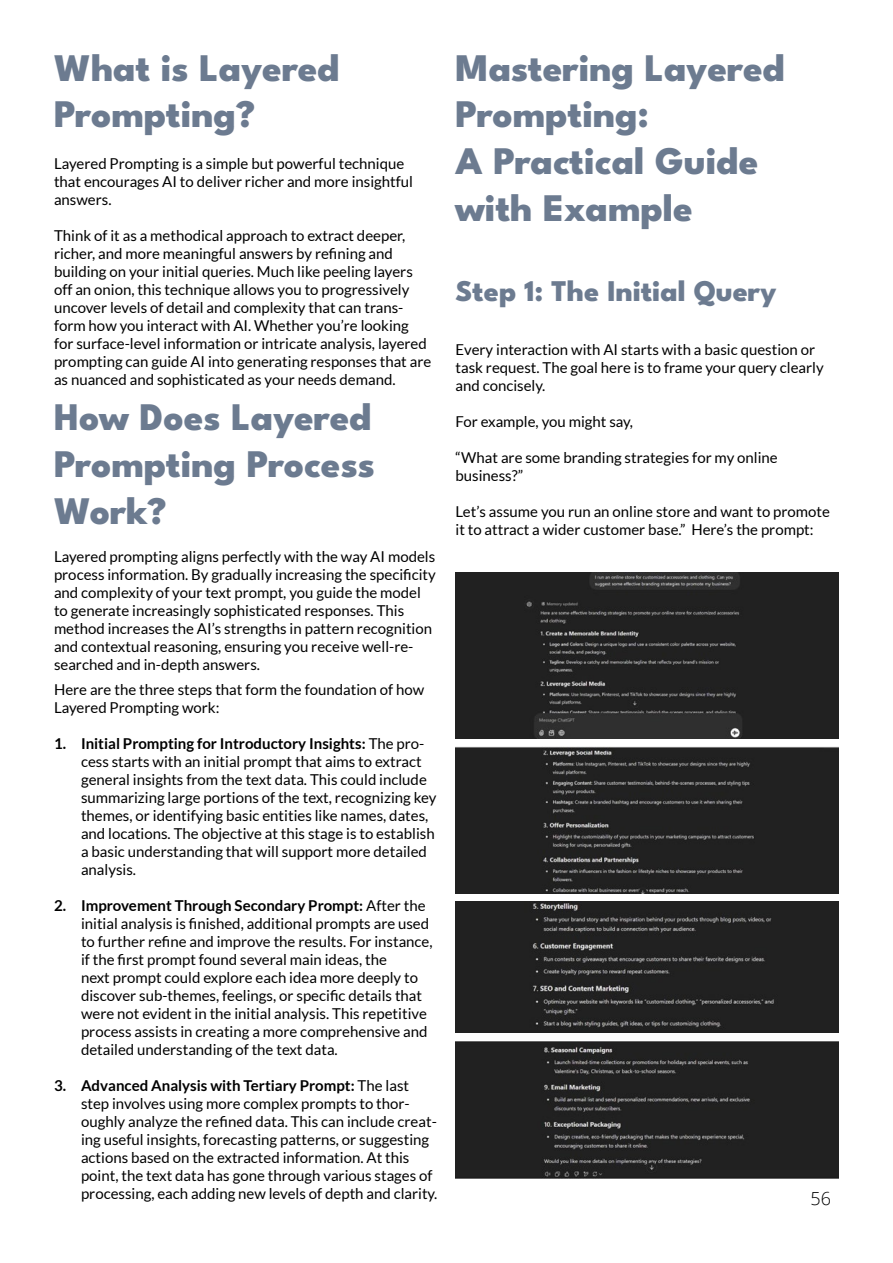
<style>
.page{position:relative;width:893px;height:1263px;background:#fff}
.page>*{position:absolute;margin:0;border:0;box-sizing:border-box;transform-origin:0 0}
.t1{font:800 39px/46.8px "League Spartan";color:#6c7b90}
.t2{font:800 30px "League Spartan";color:#6c7b90}
.t3{font:300 18px "Open Sans";color:#000}
.t4{font:15px/18px "Lato";color:#000}
.s1{font-weight:700}
</style>
<div class="page">
<img style="left:455px;top:572px;width:384px;height:167px">
<img style="left:455px;top:746px;width:384px;height:147px">
<img style="left:455px;top:902px;width:384px;height:130px">
<img style="left:455px;top:1042px;width:384px;height:137px">
<h1 class="t1" style="left:54px;top:41px;width:287px">What is Layered<br>Prompting?</h1>
<p class="t4" style="left:54px;top:154px;width:361px">Layered Prompting is a simple but powerful technique that encourages AI to deliver richer and more insightful answers.</p>
<p class="t4" style="left:54px;top:226px;width:379px">Think of it as a methodical approach to extract deeper, richer, and more meaningful answers by refining and building on your initial queries. Much like peeling layers off an onion, this technique allows you to progressively uncover levels of detail and complexity that can trans&shy;form how you interact with AI. Whether you’re looking for surface-level information or intricate analysis, layered prompting can guide AI into generating responses that are as nuanced and sophisticated as your needs demand.</p>
<h1 class="t1" style="left:54px;top:391px;width:322px;text-align:justify">How Does Layered Prompting Process Work?</h1>
<p class="t4" style="left:54px;top:547px;width:383px">Layered prompting aligns perfectly with the way AI models process information. By gradually increasing the specificity and complexity of your text prompt, you guide the model to generate increasingly sophisticated responses. This method increases the AI’s strengths in pattern recognition and contextual reasoning, ensuring you receive well-re&shy;searched and in-depth answers.</p>
<p class="t4" style="left:54px;top:680px;width:372px">Here are the three steps that form the foundation of how<br>Layered Prompting work:</p>
<p class="t4" style="left:81px;top:734px;width:357px;text-indent:-27px"><span class="s1">1. Initial Prompting for Introductory Insights:</span> The pro&shy;cess starts with an initial prompt that aims to extract general insights from the text data. This could include summarizing large portions of the text, recognizing key themes, or identifying basic entities like names, dates, and locations. The objective at this stage is to establish a basic understanding that will support more detailed analysis.</p>
<p class="t4" style="left:81px;top:896px;width:353px;text-indent:-27px"><span class="s1">2. Improvement Through Secondary Prompt:</span> After the initial analysis is finished, additional prompts are used to further refine and improve the results. For instance, if the first prompt found several main ideas, the<br>next prompt could explore each idea more deeply to discover sub-themes, feelings, or specific details that were not evident in the initial analysis. This repetitive process assists in creating a more comprehensive and detailed understanding of the text data.</p>
<p class="t4" style="left:81px;top:1076px;width:358px;text-indent:-27px"><span class="s1">3. Advanced Analysis with Tertiary Prompt:</span> The last step involves using more complex prompts to thor&shy;oughly analyze the refined data. This can include creat&shy;ing useful insights, forecasting patterns, or suggesting actions based on the extracted information. At this point, the text data has gone through various stages of processing, each adding new levels of depth and clarity.</p>
<h1 class="t1" style="left:455px;top:41px;width:331px">Mastering Layered<br>Prompting:<br>A Practical Guide with Example</h1>
<h2 class="t2" style="left:455px;top:267px;width:322px">Step 1: The Initial Query</h2>
<p class="t4" style="left:455px;top:340px;width:370px">Every interaction with AI starts with a basic question or task request. The goal here is to frame your query clearly and concisely.</p>
<p class="t4" style="left:455px;top:412px;width:179px">For example, you might say,</p>
<p class="t4" style="left:455px;top:448px;width:324px">“What are some branding strategies for my online business?”</p>
<p class="t4" style="left:455px;top:502px;width:376px">Let’s assume you run an online store and want to promote it to attract a wider customer base.” Here’s the prompt:</p>
<p class="t3" style="left:810px;top:1186px;width:22px">56</p>
</div>
